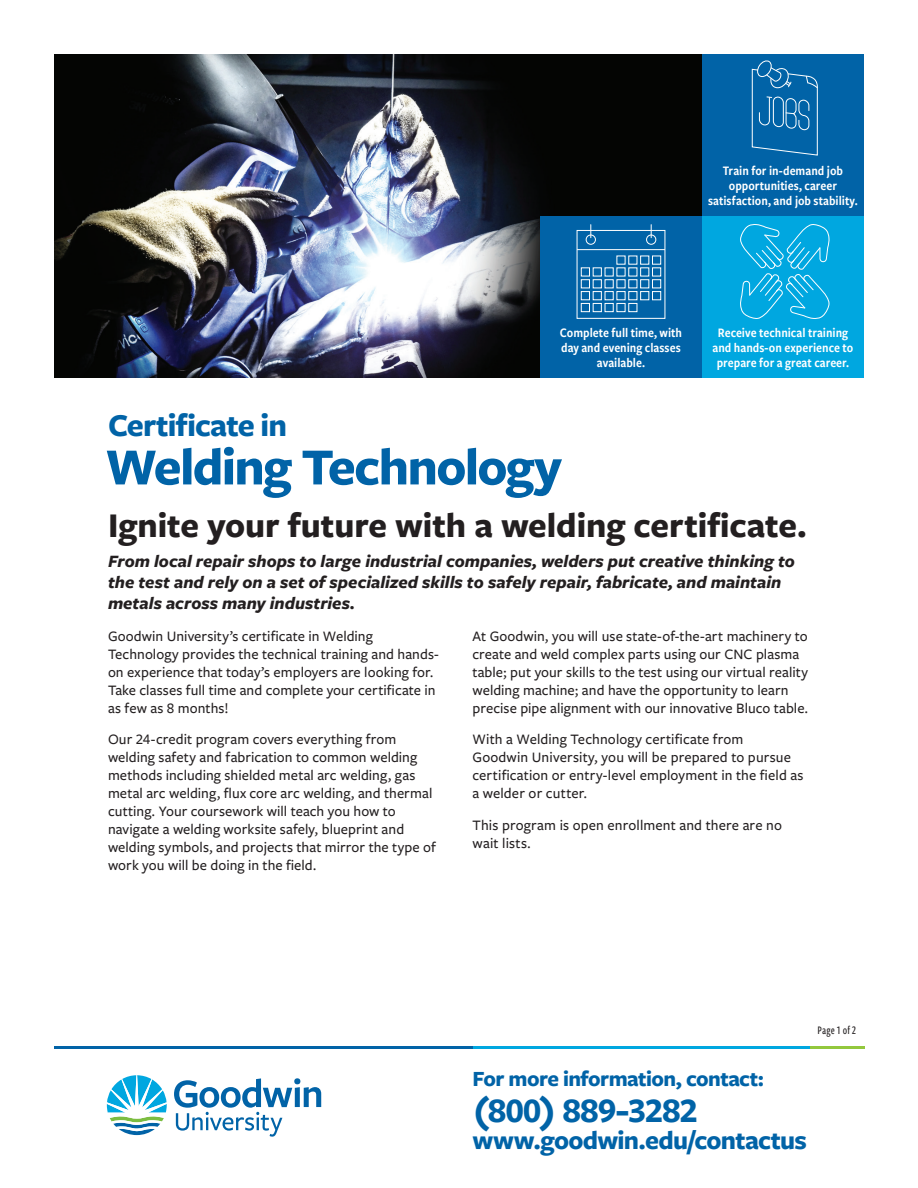
<style>
.page{position:relative;width:918px;height:1188px;background:#fff}
.page>*{position:absolute;margin:0;border:0;box-sizing:border-box;transform-origin:0 0}
.t1{font:700 54px "Freight Sans Pro";letter-spacing:-.03em;color:#0163a7}
.t2{font:700 36px "Freight Sans Pro";letter-spacing:-.005em;color:#231f20}
.t3{font:700 36px "Freight Sans Pro";letter-spacing:-.015em;color:#0163a7}
.t4{font:700 33px "Freight Sans Pro";letter-spacing:-.025em;color:#0163a7}
.t5{font:700 27px "Freight Sans Pro";letter-spacing:-.025em;color:#0163a7}
.t6{font:700 22.5px "Freight Sans Pro";letter-spacing:-.025em;color:#0163a7}
.t7{font:italic 700 18px/21px "Freight Sans Pro";color:#231f20}
.t8{font:500 15px/18px "Freight Sans Pro";letter-spacing:.005em;color:#231f20}
.t9{font:13.5px/15px "Freight Sans Cnd Pro Semi";color:#fff;text-align:center}
.t10{font:500 12px "Freight Sans Cmp Pro";letter-spacing:.01em;color:#231f20}
</style>
<div class="page">
<hr style="left:472px;top:1046px;width:338px;height:3px;background:#00a7e0">
<hr style="left:54px;top:1046px;width:418px;height:3px;background:#0163a7">
<hr style="left:810px;top:1046px;width:55px;height:3px;background:#93c83d">
<svg style="left:174px;top:1078px;width:147px;height:59px"></svg>
<svg style="left:107px;top:1075px;width:60px;height:60px"></svg>
<img style="left:54px;top:54px;width:648px;height:324px">
<div style="left:702px;top:216px;width:162px;height:162px;background:#00a7e0"></div>
<div style="left:540px;top:216px;width:162px;height:162px;background:#0163a7"></div>
<div style="left:702px;top:54px;width:162px;height:162px;background:#0163a7"></div>
<div style="left:577px;top:230px;width:88px;height:89px;border:1px solid #fff"></div>
<hr style="left:577px;top:249px;width:88px;height:1px;background:#fff">
<div style="left:616px;top:303px;width:10px;height:9px;border:1px solid #fff"></div>
<div style="left:616px;top:291px;width:10px;height:9px;border:1px solid #fff"></div>
<div style="left:616px;top:279px;width:10px;height:9px;border:1px solid #fff"></div>
<div style="left:652px;top:256px;width:9px;height:9px;border:1px solid #fff"></div>
<div style="left:640px;top:256px;width:9px;height:9px;border:1px solid #fff"></div>
<div style="left:652px;top:267px;width:9px;height:10px;border:1px solid #fff"></div>
<div style="left:640px;top:267px;width:9px;height:10px;border:1px solid #fff"></div>
<div style="left:652px;top:279px;width:9px;height:9px;border:1px solid #fff"></div>
<div style="left:640px;top:279px;width:9px;height:9px;border:1px solid #fff"></div>
<div style="left:628px;top:279px;width:9px;height:9px;border:1px solid #fff"></div>
<div style="left:652px;top:291px;width:9px;height:9px;border:1px solid #fff"></div>
<div style="left:640px;top:291px;width:9px;height:9px;border:1px solid #fff"></div>
<div style="left:628px;top:291px;width:9px;height:9px;border:1px solid #fff"></div>
<div style="left:628px;top:303px;width:9px;height:9px;border:1px solid #fff"></div>
<div style="left:593px;top:267px;width:9px;height:10px;border:1px solid #fff"></div>
<div style="left:581px;top:267px;width:9px;height:10px;border:1px solid #fff"></div>
<div style="left:605px;top:279px;width:9px;height:9px;border:1px solid #fff"></div>
<div style="left:593px;top:279px;width:9px;height:9px;border:1px solid #fff"></div>
<div style="left:581px;top:279px;width:9px;height:9px;border:1px solid #fff"></div>
<div style="left:605px;top:291px;width:9px;height:9px;border:1px solid #fff"></div>
<div style="left:593px;top:291px;width:9px;height:9px;border:1px solid #fff"></div>
<div style="left:581px;top:291px;width:9px;height:9px;border:1px solid #fff"></div>
<div style="left:605px;top:303px;width:9px;height:9px;border:1px solid #fff"></div>
<div style="left:593px;top:303px;width:9px;height:9px;border:1px solid #fff"></div>
<div style="left:581px;top:303px;width:9px;height:9px;border:1px solid #fff"></div>
<div style="left:586px;top:235px;width:10px;height:10px;border:1px solid #fff;border-radius:50%"></div>
<div style="left:646px;top:235px;width:10px;height:10px;border:1px solid #fff;border-radius:50%"></div>
<svg style="left:740px;top:224px;width:90px;height:95px"></svg>
<svg style="left:751px;top:60px;width:67px;height:96px"></svg>
<p class="t9" style="left:708px;top:163px;width:151px">Train for in-demand job opportunities, career satisfaction, and job stability.</p>
<p class="t9" style="left:560px;top:325px;width:124px">Complete full time, with day and evening classes available.</p>
<h3 class="t4" style="left:108px;top:403px;width:180px">Certificate in</h3>
<h1 class="t1" style="left:106px;top:430px;width:458px">Welding Technology</h1>
<p class="t9" style="left:713px;top:325px;width:142px">Receive technical training and hands-on experience to prepare for a great career.</p>
<h2 class="t2" style="left:108px;top:501px;width:700px">Ignite your future with a welding certificate.</h2>
<p class="t7" style="left:108px;top:550px;width:688px">From local repair shops to large industrial companies, welders put creative thinking to the test and rely on a set of specialized skills to safely repair, fabricate, and maintain metals across many industries.</p>
<p class="t8" style="left:108px;top:627px;width:332px">Goodwin University’s certificate in Welding Technology provides the technical training and hands&shy;on experience that today’s employers are looking for.<br>Take classes full time and complete your certificate in as few as 8 months!</p>
<p class="t8" style="left:108px;top:730px;width:329px">Our 24-credit program covers everything from welding safety and fabrication to common welding methods including shielded metal arc welding, gas metal arc welding, flux core arc welding, and thermal cutting. Your coursework will teach you how to navigate a welding worksite safely, blueprint and welding symbols, and projects that mirror the type of work you will be doing in the field.</p>
<p class="t8" style="left:472px;top:627px;width:337px">At Goodwin, you will use state-of-the-art machinery to create and weld complex parts using our CNC plasma table; put your skills to the test using our virtual reality welding machine; and have the opportunity to learn precise pipe alignment with our innovative Bluco table.</p>
<p class="t8" style="left:472px;top:730px;width:333px">With a Welding Technology certificate from<br>Goodwin University, you will be prepared to pursue certification or entry-level employment in the field as a welder or cutter.</p>
<p class="t8" style="left:472px;top:816px;width:311px">This program is open enrollment and there are no wait lists.</p>
<p class="t10" style="left:818px;top:1022px;width:40px">Page 1 of 2</p>
<h3 class="t6" style="left:472px;top:1063px;width:293px">For more information, contact:</h3>
<h2 class="t3" style="left:472px;top:1085px;width:227px">(800) 889-3282</h2>
<h3 class="t5" style="left:472px;top:1121px;width:336px">www.goodwin.edu/contactus</h3>
</div>
